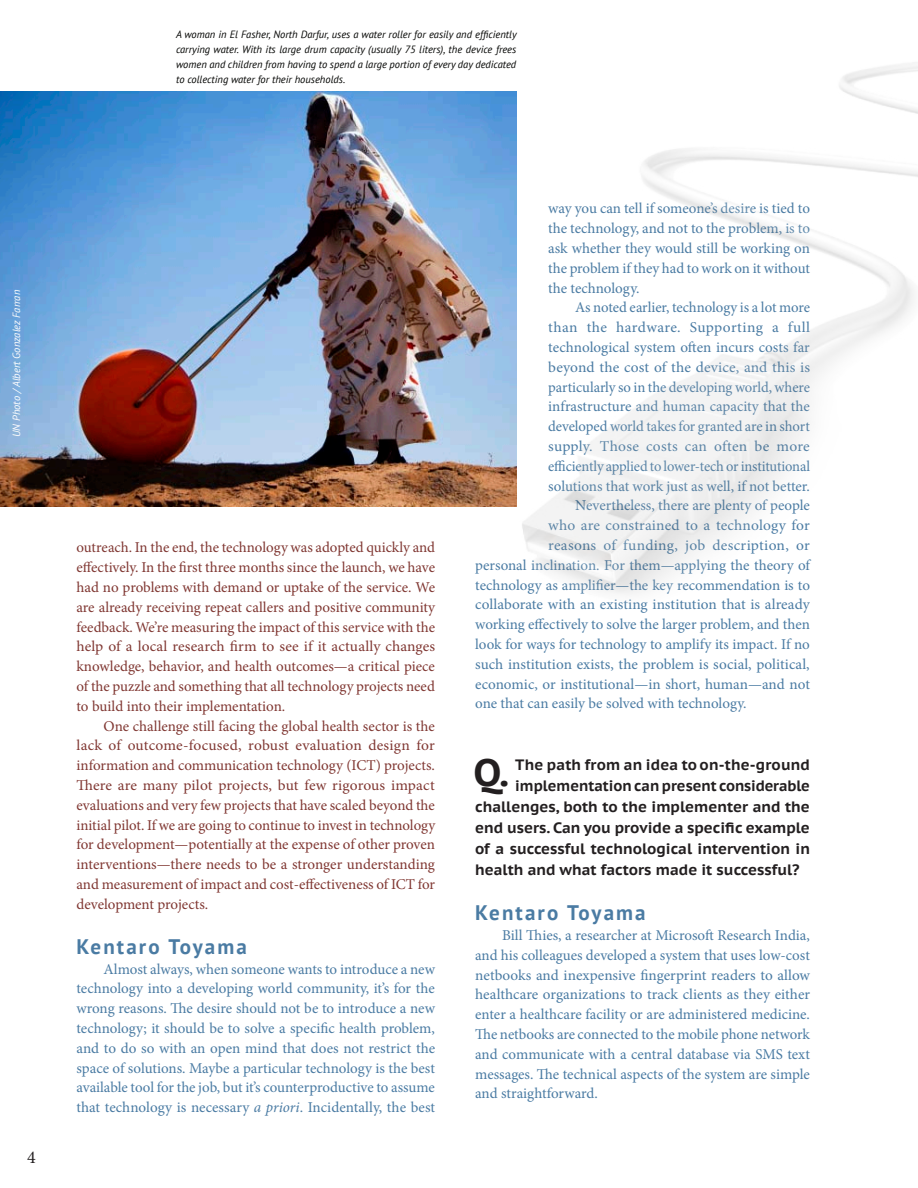
<style>
.page{position:relative;width:918px;height:1188px;background:#fff}
.page>*{position:absolute;margin:0;border:0;box-sizing:border-box;transform-origin:0 0}
.Questions{font:700 38.1px "PT Sans Caption";color:#231f20}
.Names{font:700 21px "PT Sans";letter-spacing:.1em;color:#4a7ba3}
.t1{font:18px "Minion Pro";color:#231f20}
.body_text{font:15px/19.8px "Minion Pro";color:#4a7ba3;text-align:justify}
.body_text-2{font:15px/19.8px "Minion Pro";color:#803732;text-align:justify}
.Questions-2{font:700 15px "PT Sans Caption";color:#231f20}
.body_text-3{font:15px "Minion Pro";letter-spacing:.02em;color:#4a7ba3}
.Caption_type_justify{font:italic 10.5px/15px "PT Sans";color:#040503;text-align:justify}
.Caption_type_justify-2{font:italic 10.5px "PT Sans";color:#fff}
.s1{font-style:italic}
</style>
<div class="page">
<img style="left:0;top:91px;width:370px;height:415px">
<img style="left:370px;top:64px;width:548px;height:530px">
<p class="Caption_type_justify" style="left:176px;top:27px;width:342px">A woman in El Fasher, North Darfur, uses a water roller for easily and efficiently carrying water. With its large drum capacity (usually 75 liters), the device frees women and children from having to spend a large portion of every day dedicated to collecting water for their households.</p>
<p class="Caption_type_justify-2" style="left:10px;top:437px;width:148px;rotate:-90deg">UN Photo /Albert Gonzalez Farran</p>
<p class="t1" style="left:27px;top:1146px;width:10px">4</p>
<p class="body_text-2" style="left:76px;top:538px;width:360px">outreach. In the end, the technology was adopted quickly and effectively. In the first three months since the launch, we have had no problems with demand or uptake of the service. We are already receiving repeat callers and positive community feedback. We’re measuring the impact of this service with the help of a local research firm to see if it actually changes knowledge, behavior, and health outcomes—a critical piece of the puzzle and something that all technology projects need to build into their implementation.</p>
<p class="body_text-2" style="left:76px;top:716px;width:360px;text-indent:27px">One challenge still facing the global health sector is the lack of outcome-focused, robust evaluation design for information and communication technology (ICT) projects.<br>There are many pilot projects, but few rigorous impact evaluations and very few projects that have scaled beyond the initial pilot. If we are going to continue to invest in technology for development—potentially at the expense of other proven interventions—there needs to be a stronger understanding and measurement of impact and cost-effectiveness of ICT for development projects.</p>
<p class="Names" style="left:76px;top:932px;width:172px">Kentaro Toyama</p>
<p class="body_text" style="left:76px;top:959px;width:360px;text-indent:27px">Almost always, when someone wants to introduce a new technology into a developing world community, it’s for the wrong reasons. The desire should not be to introduce a new technology; it should be to solve a specific health problem, and to do so with an open mind that does not restrict the space of solutions. Maybe a particular technology is the best available tool for the job, but it’s counterproductive to assume that technology is necessary <span class="s1">a priori</span>. Incidentally, the best</p>
<p class="body_text" style="left:548px;top:199px;width:263px">way you can tell if someone’s desire is tied to the technology, and not to the problem, is to ask whether they would still be working on the problem if they had to work on it without the technology.</p>
<p class="body_text" style="left:548px;top:298px;width:263px;text-indent:27px">As noted earlier, technology is a lot more than the hardware. Supporting a full technological system often incurs costs far beyond the cost of the device, and this is particularly so in the developing world, where infrastructure and human capacity that the developed world takes for granted are in short supply. Those costs can often be more efficiently applied to lower-tech or institutional solutions that work just as well, if not better.</p>
<p class="body_text" style="left:575px;top:496px;width:236px">Nevertheless, there are plenty of people</p>
<p class="body_text" style="left:548px;top:516px;width:263px">who are constrained to a technology for</p>
<p class="body_text-3" style="left:548px;top:535px;width:263px">reasons of funding, job description, or</p>
<p class="body_text" style="left:475px;top:555px;width:336px">personal inclination. For them—applying the theory of</p>
<p class="body_text" style="left:475px;top:575px;width:336px">technology as amplifier—the key recommendation is to</p>
<p class="body_text" style="left:475px;top:595px;width:336px">collaborate with an existing institution that is already</p>
<p class="body_text" style="left:475px;top:615px;width:336px">working effectively to solve the larger problem, and then</p>
<p class="body_text" style="left:475px;top:634px;width:336px">look for ways for technology to amplify its impact. If no</p>
<p class="body_text" style="left:475px;top:654px;width:336px">such institution exists, the problem is social, political,</p>
<p class="body_text" style="left:475px;top:674px;width:336px">economic, or institutional—in short, human—and not</p>
<p class="body_text" style="left:475px;top:694px;width:273px">one that can easily be solved with technology.</p>
<p class="Questions" style="left:474px;top:748px;width:36px">Q.</p>
<p class="Questions-2" style="left:515px;top:755px;width:296px">The path from an idea to on-the-ground</p>
<p class="Questions-2" style="left:515px;top:776px;width:296px">implementation can present considerable</p>
<p class="Questions-2" style="left:475px;top:797px;width:336px">challenges, both to the implementer and the</p>
<p class="Questions-2" style="left:475px;top:818px;width:336px">end users. Can you provide a specific example</p>
<p class="Questions-2" style="left:475px;top:839px;width:336px">of a successful technological intervention in</p>
<p class="Questions-2" style="left:475px;top:860px;width:326px">health and what factors made it successful?</p>
<p class="Names" style="left:475px;top:899px;width:172px">Kentaro Toyama</p>
<p class="body_text" style="left:475px;top:925px;width:336px;text-indent:27px">Bill Thies, a researcher at Microsoft Research India, and his colleagues developed a system that uses low-cost netbooks and inexpensive fingerprint readers to allow healthcare organizations to track clients as they either enter a healthcare facility or are administered medicine.<br>The netbooks are connected to the mobile phone network and communicate with a central database via SMS text messages. The technical aspects of the system are simple and straightforward.</p>
</div>
